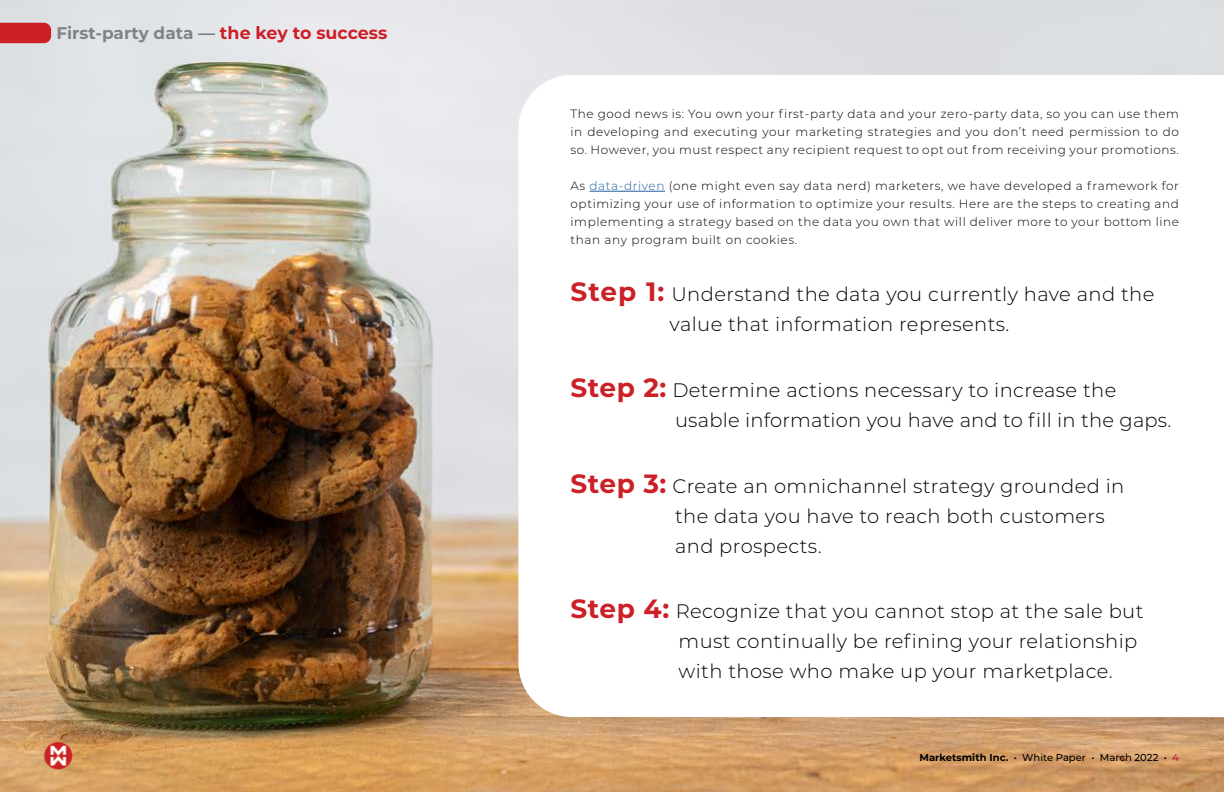
<style>
.page{position:relative;width:1224px;height:792px;background:#fff}
.page>*{position:absolute;margin:0;border:0;box-sizing:border-box;transform-origin:0 0}
.t1{font:300 19.5px/29.8px "Montserrat";letter-spacing:.02em;color:#000101}
.t2{font:700 16.9px "Montserrat";color:#818285}
.t3{font:300 12px/18px "Montserrat";letter-spacing:.05em;color:#000101;text-align:justify}
.t4{font:500 10px "Montserrat";color:#000}
.s1{font-size:17.4px;color:#cc2027}
.s2{color:#215e9e}
.s3{font-weight:700;font-size:26.4px;color:#cc2027}
.s4{font-weight:700}
.s5{color:#bf1f2e}
</style>
<div class="page">
<img style="left:0;top:0;width:1224px;height:792px">
<svg style="left:518px;top:75px;width:706px;height:642px"></svg>
<hr style="left:590px;top:191px;width:75px;height:1px;background:#215e9e">
<svg style="left:0;top:23px;width:51px;height:20px"></svg>
<h2 class="t2" style="left:57px;top:21px;width:332px">First-party data — <span class="s1">the key to success</span></h2>
<p class="t3" style="left:571px;top:104px;width:610px">The good news is: You own your first-party data and your zero-party data, so you can use them in developing and executing your marketing strategies and you don’t need permission to do so. However, you must respect any recipient request to opt out from receiving your promotions.</p>
<p class="t3" style="left:571px;top:176px;width:610px">As <span class="s2">data-driven</span> (one might even say data nerd) marketers, we have developed a framework for optimizing your use of information to optimize your results. Here are the steps to creating and implementing a strategy based on the data you own that will deliver more to your bottom line than any program built on cookies.</p>
<h1 class="t1" style="left:670px;top:279px;width:486px;text-indent:-99px"><span class="s3">Step 1:</span> Understand the data you currently have and the value that information represents.</h1>
<h1 class="t1" style="left:675px;top:375px;width:498px;text-indent:-104px"><span class="s3">Step 2:</span> Determine actions necessary to increase the usable information you have and to fill in the gaps.</h1>
<h1 class="t1" style="left:675px;top:470px;width:451px;text-indent:-104px"><span class="s3">Step 3:</span> Create an omnichannel strategy grounded in the data you have to reach both customers and prospects.</h1>
<h1 class="t1" style="left:679px;top:596px;width:466px;text-indent:-108px"><span class="s3">Step 4:</span> Recognize that you cannot stop at the sale but must continually be refining your relationship with those who make up your marketplace.</h1>
<p class="t4" style="left:920px;top:750px;width:261px"><span class="s4">Marketsmith Inc.</span> • White Paper • March 2022 • <span class="s5">4</span></p>
</div>
